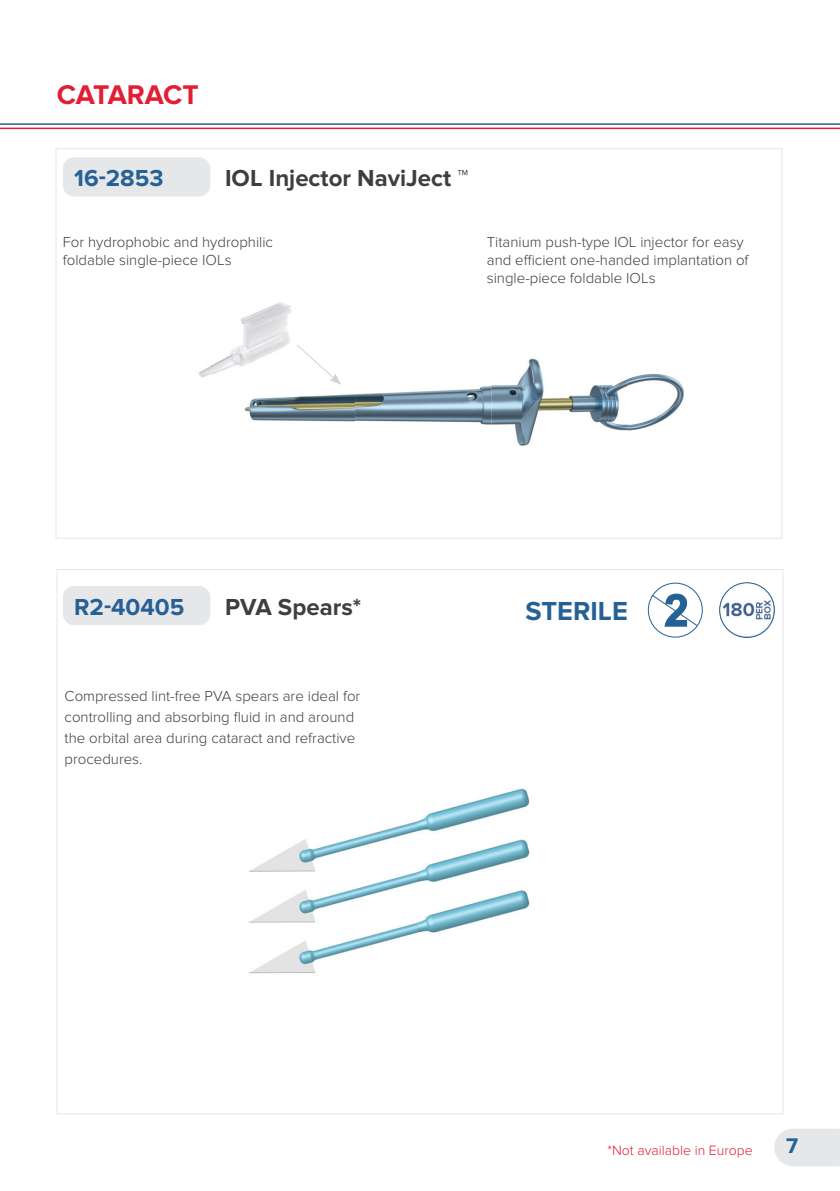
<style>
.page{position:relative;width:840px;height:1191px;background:#fff}
.page>*{position:absolute;margin:0;border:0;box-sizing:border-box;transform-origin:0 0}
.t1{font:700 28px "Proxima Nova";letter-spacing:-.005em;color:#e21d34}
.t2{font:700 27px "Proxima Nova";color:#266195}
.t3{font:700 24px "Proxima Nova";color:#3e3e3f}
.t4{font:700 24px "Proxima Nova";color:#266195}
.t5{font:700 22px "Proxima Nova";color:#266195}
.t6{font:300 15px/18px "Proxima Nova";color:#3e3e3f}
.t7{font:300 14px "Proxima Nova";color:#e21d34}
</style>
<div class="page">
<div style="left:774px;top:1129px;width:65px;height:37px;background:#e6e7e9"></div>
<hr style="left:0;top:128px;width:839px;height:1px;background:#e21d34">
<hr style="left:0;top:123px;width:839px;height:2px;background:#266195">
<div style="left:63px;top:157px;width:147px;height:39px;background:#e6e7e9;border-radius:11px"></div>
<img style="left:244px;top:358px;width:440px;height:88px">
<svg style="left:295px;top:344px;width:46px;height:41px"></svg>
<img style="left:198px;top:302px;width:99px;height:79px">
<img style="left:248px;top:788px;width:282px;height:186px">
<svg style="left:719px;top:583px;width:55px;height:54px"></svg>
<div style="left:718px;top:582px;width:56px;height:56px;border:1px solid #266195;border-radius:50%"></div>
<div style="left:647px;top:582px;width:55px;height:55px;border:1px solid #266195;border-radius:50%"></div>
<svg style="left:650px;top:593px;width:48px;height:34px"></svg>
<div style="left:63px;top:586px;width:147px;height:39px;background:#e6e7e9;border-radius:11px"></div>
<h1 class="t1" style="left:57px;top:79px;width:143px">CATARACT</h1>
<h3 class="t4" style="left:74px;top:165px;width:91px">16-2853</h3>
<h3 class="t3" style="left:225px;top:165px;width:245px">IOL Injector NaviJect ™</h3>
<p class="t6" style="left:63px;top:233px;width:211px">For hydrophobic and hydrophilic foldable single-piece IOLs</p>
<p class="t6" style="left:486px;top:233px;width:263px">Titanium push-type IOL injector for easy and efficient one-handed implantation of single-piece foldable IOLs</p>
<h3 class="t4" style="left:74px;top:593px;width:112px">R2-40405</h3>
<h3 class="t3" style="left:225px;top:593px;width:138px">PVA Spears*</h3>
<h2 class="t2" style="left:525px;top:595px;width:104px">STERILE</h2>
<p class="t6" style="left:65px;top:686px;width:297px;line-height:20.8px">Compressed lint-free PVA spears are ideal for controlling and absorbing fluid in and around the orbital area during cataract and refractive procedures.</p>
<p class="t7" style="left:607px;top:1142px;width:147px">*Not available in Europe</p>
<h3 class="t5" style="left:785px;top:1133px;width:13px">7</h3>
</div>
